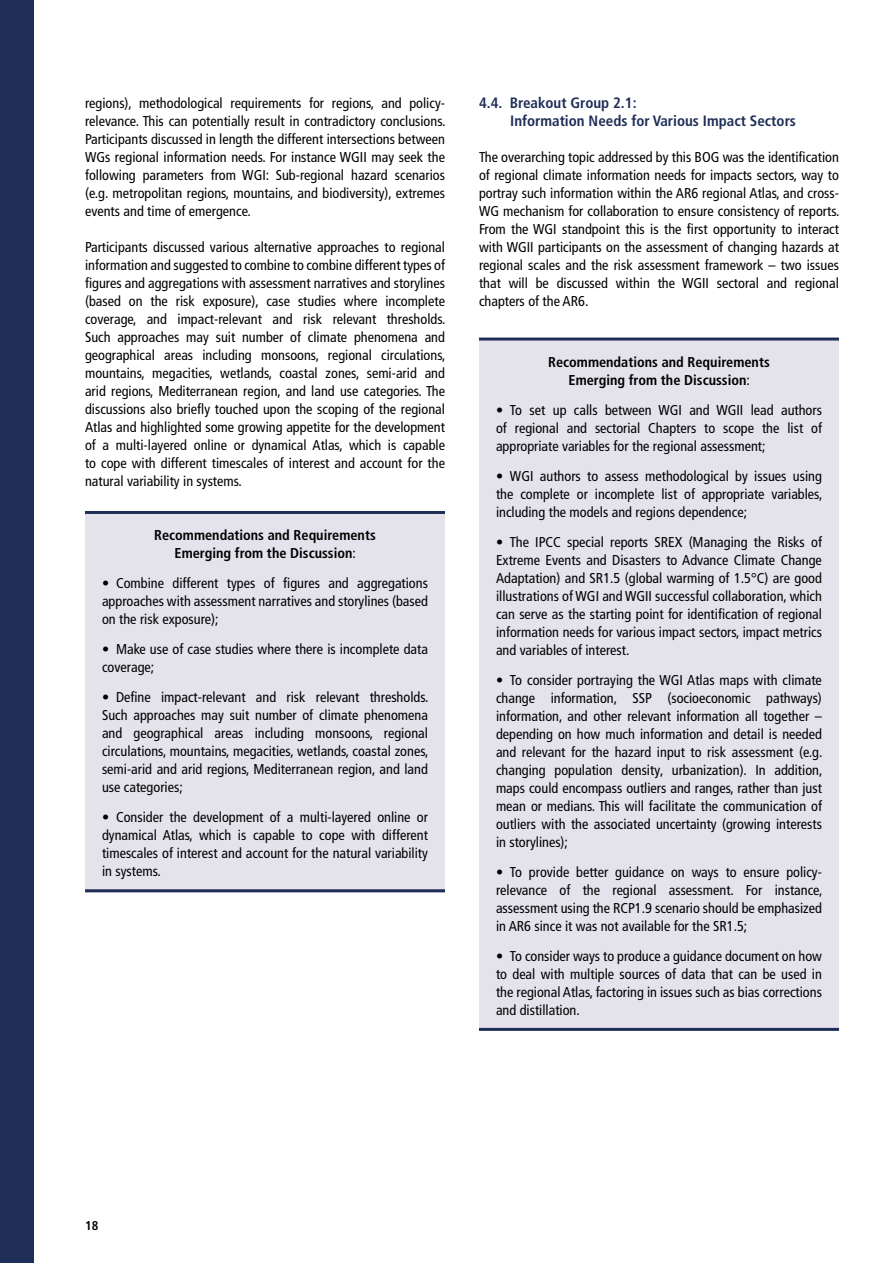
<style>
.page{position:relative;width:893px;height:1263px;background:#fff}
.page>*{position:absolute;margin:0;border:0;box-sizing:border-box;transform-origin:0 0}
.t1{font:700 condensed 15px/18px "Frutiger LT Pro";color:#1e2e57}
.t2{font:condensed 14.25px/18px "Frutiger LT Pro";color:#000;text-align:justify}
.t3{font:700 condensed 14.25px/18px "Frutiger LT Pro";color:#000;text-align:center}
.t4{font:700 condensed 12.75px "Frutiger LT Pro";color:#000}
.s1{font-weight:400}
</style>
<div class="page">
<div style="left:0;top:0;width:34px;height:1263px;background:#1e2e57"></div>
<div style="left:85px;top:512px;width:360px;height:380px;background:#e4e3eb"></div>
<hr style="left:85px;top:511px;width:360px;height:3px;background:#1e2e57">
<hr style="left:85px;top:889px;width:360px;height:3px;background:#1e2e57">
<div style="left:479px;top:338px;width:360px;height:692px;background:#e4e3eb"></div>
<hr style="left:479px;top:337px;width:360px;height:3px;background:#1e2e57">
<hr style="left:479px;top:1028px;width:360px;height:3px;background:#1e2e57">
<p class="t2" style="left:85px;top:94px;width:362px">regions), methodological requirements for regions, and policy&shy;relevance. This can potentially result in contradictory conclusions.<br>Participants discussed in length the different intersections between WGs regional information needs. For instance WGII may seek the following parameters from WGI: Sub-regional hazard scenarios (e.g. metropolitan regions, mountains, and biodiversity), extremes events and time of emergence.</p>
<p class="t2" style="left:85px;top:238px;width:362px">Participants discussed various alternative approaches to regional information and suggested to combine to combine different types of figures and aggregations with assessment narratives and storylines (based on the risk exposure), case studies where incomplete coverage, and impact-relevant and risk relevant thresholds.<br>Such approaches may suit number of climate phenomena and geographical areas including monsoons, regional circulations, mountains, megacities, wetlands, coastal zones, semi-arid and arid regions, Mediterranean region, and land use categories. The discussions also briefly touched upon the scoping of the regional Atlas and highlighted some growing appetite for the development of a multi-layered online or dynamical Atlas, which is capable to cope with different timescales of interest and account for the natural variability in systems.</p>
<p class="t3" style="left:154px;top:526px;width:223px">Recommendations and Requirements<br>Emerging from the Discussion<span class="s1">:</span></p>
<p class="t2" style="left:102px;top:575px;width:327px">• Combine different types of figures and aggregations approaches with assessment narratives and storylines (based on the risk exposure);</p>
<p class="t2" style="left:102px;top:641px;width:327px">• Make use of case studies where there is incomplete data coverage;</p>
<p class="t2" style="left:102px;top:689px;width:328px">• Define impact-relevant and risk relevant thresholds.<br>Such approaches may suit number of climate phenomena and geographical areas including monsoons, regional circulations, mountains, megacities, wetlands, coastal zones, semi-arid and arid regions, Mediterranean region, and land use categories;</p>
<p class="t2" style="left:102px;top:809px;width:327px">• Consider the development of a multi-layered online or dynamical Atlas, which is capable to cope with different timescales of interest and account for the natural variability in systems.</p>
<p class="t1" style="left:510px;top:94px;width:287px;text-indent:-31px">4.4. Breakout Group 2.1:<br>Information Needs for Various Impact Sectors</p>
<p class="t2" style="left:479px;top:148px;width:362px">The overarching topic addressed by this BOG was the identification of regional climate information needs for impacts sectors, way to portray such information within the AR6 regional Atlas, and cross-WG mechanism for collaboration to ensure consistency of reports.<br>From the WGI standpoint this is the first opportunity to interact with WGII participants on the assessment of changing hazards at regional scales and the risk assessment framework – two issues that will be discussed within the WGII sectoral and regional chapters of the AR6.</p>
<p class="t3" style="left:548px;top:353px;width:223px">Recommendations and Requirements<br>Emerging from the Discussion<span class="s1">:</span></p>
<p class="t2" style="left:496px;top:401px;width:327px">• To set up calls between WGI and WGII lead authors of regional and sectorial Chapters to scope the list of appropriate variables for the regional assessment;</p>
<p class="t2" style="left:496px;top:467px;width:328px">• WGI authors to assess methodological by issues using the complete or incomplete list of appropriate variables, including the models and regions dependence;</p>
<p class="t2" style="left:496px;top:533px;width:327px">• The IPCC special reports SREX (Managing the Risks of Extreme Events and Disasters to Advance Climate Change Adaptation) and SR1.5 (global warming of 1.5°C) are good illustrations of WGI and WGII successful collaboration, which can serve as the starting point for identification of regional information needs for various impact sectors, impact metrics and variables of interest.</p>
<p class="t2" style="left:496px;top:671px;width:328px">• To consider portraying the WGI Atlas maps with climate change information, SSP (socioeconomic pathways) information, and other relevant information all together – depending on how much information and detail is needed and relevant for the hazard input to risk assessment (e.g. changing population density, urbanization). In addition, maps could encompass outliers and ranges, rather than just mean or medians. This will facilitate the communication of outliers with the associated uncertainty (growing interests in storylines);</p>
<p class="t2" style="left:496px;top:863px;width:328px">• To provide better guidance on ways to ensure policy&shy;relevance of the regional assessment. For instance, assessment using the RCP1.9 scenario should be emphasized in AR6 since it was not available for the SR1.5;</p>
<p class="t2" style="left:496px;top:947px;width:327px">• To consider ways to produce a guidance document on how to deal with multiple sources of data that can be used in the regional Atlas, factoring in issues such as bias corrections and distillation.</p>
<p class="t4" style="left:85px;top:1218px;width:15px">18</p>
</div>
